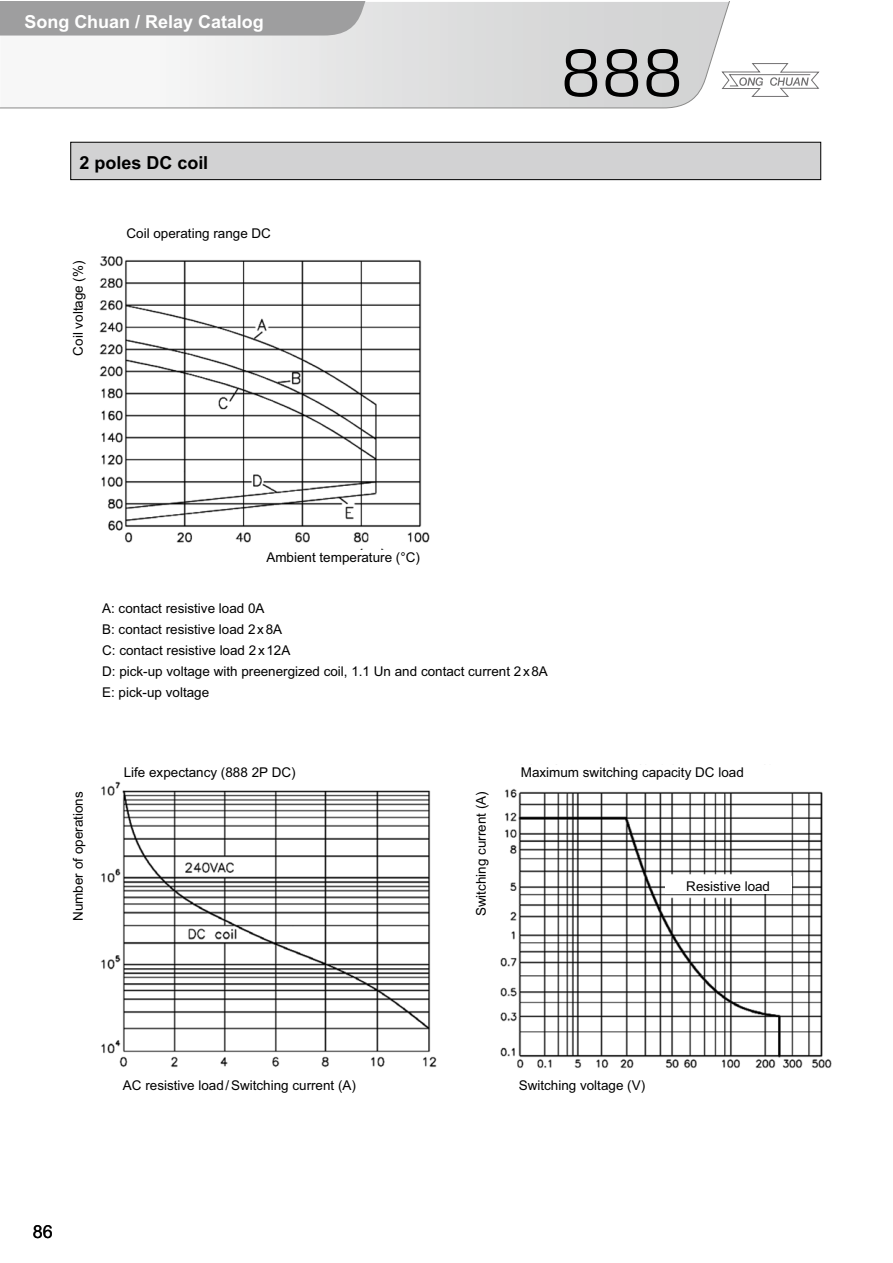
<style>
.page{position:relative;width:893px;height:1263px;background:#fff}
.page>*{position:absolute;margin:0;border:0;box-sizing:border-box;transform-origin:0 0}
.t1{font:65.85px "Etelka Light Pro";color:#000}
.t2{font:700 18px "Arial";color:#fff}
.t3{font:700 18px "Arial";color:#000}
.t4{font:18px "Arial";color:#000}
.t5{font:13.5px/21px "Arial";color:#000}
</style>
<div class="page">
<svg style="left:0;top:2px;width:730px;height:107px"></svg>
<div style="left:0;top:2px;width:372px;height:34px;background:#9e9e9f"></div>
<svg style="left:721px;top:63px;width:98px;height:34px"></svg>
<div style="left:71px;top:142px;width:749px;height:38px;background:#d2d2d3"></div>
<div style="left:70px;top:142px;width:751px;height:38px;border:1px solid #000"></div>
<img style="left:99px;top:256px;width:331px;height:294px">
<img style="left:101px;top:764px;width:731px;height:304px">
<div style="left:665px;top:876px;width:126px;height:18px;background:#fff"></div>
<div style="left:474px;top:792px;width:26px;height:215px;background:#fff"></div>
<div style="left:124px;top:765px;width:305px;height:22px;background:#fff"></div>
<div style="left:521px;top:765px;width:276px;height:22px;background:#fff"></div>
<div style="left:126px;top:227px;width:285px;height:31px;background:#fff"></div>
<h2 class="t2" style="left:24px;top:15px;width:241px">Song Chuan / Relay Catalog</h2>
<h2 class="t3" style="left:80px;top:156px;width:130px">2 poles DC coil</h2>
<p class="t5" style="left:69px;top:356px;width:96px;rotate:-90deg">Coil voltage (%)</p>
<p class="t5" style="left:126px;top:224px;width:146px">Coil operating range DC</p>
<h1 class="t1" style="left:560px;top:35px;width:124px">888</h1>
<p class="t5" style="left:266px;top:548px;width:155px">Ambient temperature (°C)</p>
<p class="t5" style="left:102px;top:599px;width:447px">A: contact resistive load 0A<br>B: contact resistive load 2x8A<br>C: contact resistive load 2x 12A<br>D: pick-up voltage with preenergized coil, 1.1 Un and contact current 2x8A E: pick-up voltage</p>
<p class="t5" style="left:69px;top:921px;width:131px;rotate:-90deg">Number of operations</p>
<p class="t5" style="left:124px;top:763px;width:173px">Life expectancy (888 2P DC)</p>
<p class="t5" style="left:521px;top:763px;width:224px">Maximum switching capacity DC load</p>
<p class="t5" style="left:472px;top:916px;width:126px;rotate:-90deg">Switching current (A)</p>
<p class="t5" style="left:686px;top:877px;width:85px">Resistive load</p>
<h2 class="t4" style="left:33px;top:1225px;width:21px">86</h2>
<p class="t5" style="left:123px;top:1076px;width:235px">AC resistive load/Switching current (A)</p>
<p class="t5" style="left:518px;top:1076px;width:128px">Switching voltage (V)</p>
</div>
